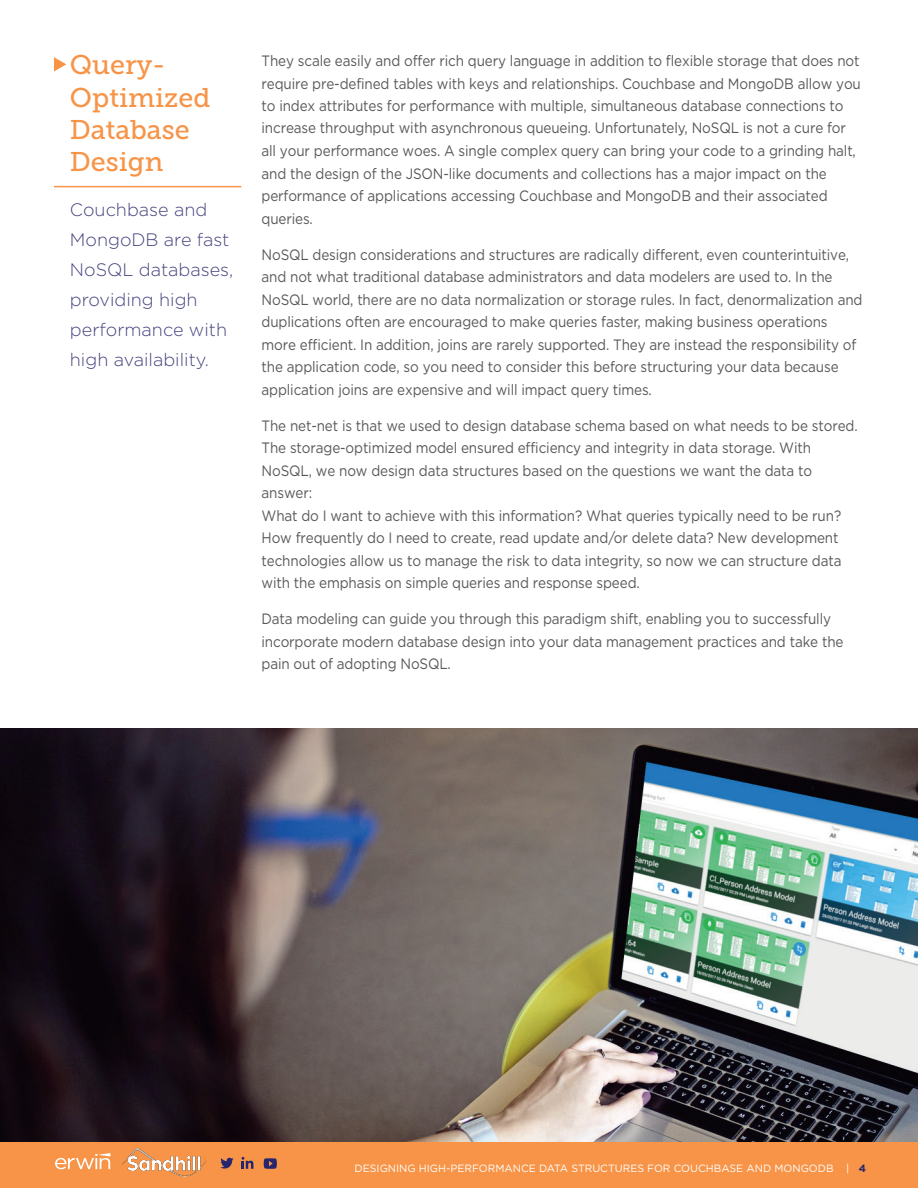
<style>
.page{position:relative;width:918px;height:1188px;background:#fff}
.page>*{position:absolute;margin:0;border:0;box-sizing:border-box;transform-origin:0 0}
.t1{font:27px/32.4px "Museo Slab 500";color:#f79447}
.t2{font:300 18px/30px "Gotham";color:#46447f}
.t3{font:15px/22.5px "Gotham";letter-spacing:-.01em;color:#57585a;scale:.9 1}
.t4{font:10.5px "Gotham";color:#fff}
.s1{font-weight:700;color:#25266d}
</style>
<div class="page">
<div style="left:0;top:1142px;width:918px;height:46px;background:#f79447"></div>
<hr style="left:54px;top:186px;width:187px;height:1px;background:#f79447">
<svg style="left:54px;top:57px;width:12px;height:14px"></svg>
<img style="left:0;top:729px;width:918px;height:413px">
<svg style="left:55px;top:1153px;width:55px;height:16px"></svg>
<svg style="left:220px;top:1157px;width:14px;height:12px"></svg>
<svg style="left:242px;top:1157px;width:12px;height:12px"></svg>
<svg style="left:264px;top:1158px;width:13px;height:11px"></svg>
<img style="left:121px;top:1149px;width:85px;height:27px">
<h1 class="t1" style="left:70px;top:49px;width:142px">Query-<br>Optimized<br>Database<br>Design</h1>
<p class="t2" style="left:70px;top:195px;width:165px">Couchbase and<br>MongoDB are fast<br>NoSQL databases, providing high performance with high availability.</p>
<p class="t3" style="left:262px;top:49px;width:667px">They scale easily and offer rich query language in addition to flexible storage that does not require pre-defined tables with keys and relationships. Couchbase and MongoDB allow you to index attributes for performance with multiple, simultaneous database connections to increase throughput with asynchronous queueing. Unfortunately, NoSQL is not a cure for all your performance woes. A single complex query can bring your code to a grinding halt, and the design of the JSON-like documents and collections has a major impact on the performance of applications accessing Couchbase and MongoDB and their associated queries.</p>
<p class="t3" style="left:262px;top:243px;width:669px">NoSQL design considerations and structures are radically different, even counterintuitive, and not what traditional database administrators and data modelers are used to. In the NoSQL world, there are no data normalization or storage rules. In fact, denormalization and duplications often are encouraged to make queries faster, making business operations more efficient. In addition, joins are rarely supported. They are instead the responsibility of the application code, so you need to consider this before structuring your data because application joins are expensive and will impact query times.</p>
<p class="t3" style="left:262px;top:414px;width:664px">The net-net is that we used to design database schema based on what needs to be stored.<br>The storage-optimized model ensured efficiency and integrity in data storage. With NoSQL, we now design data structures based on the questions we want the data to answer:<br>What do I want to achieve with this information? What queries typically need to be run?<br>How frequently do I need to create, read update and/or delete data? New development technologies allow us to manage the risk to data integrity, so now we can structure data with the emphasis on simple queries and response speed.</p>
<p class="t3" style="left:262px;top:607px;width:648px">Data modeling can guide you through this paradigm shift, enabling you to successfully incorporate modern database design into your data management practices and take the pain out of adopting NoSQL.</p>
<p class="t4" style="left:355px;top:1161px;width:513px">DESIGNING HIGH-PERFORMANCE DATA STRUCTURES FOR COUCHBASE AND MONGODB | <span class="s1">4</span></p>
</div>
